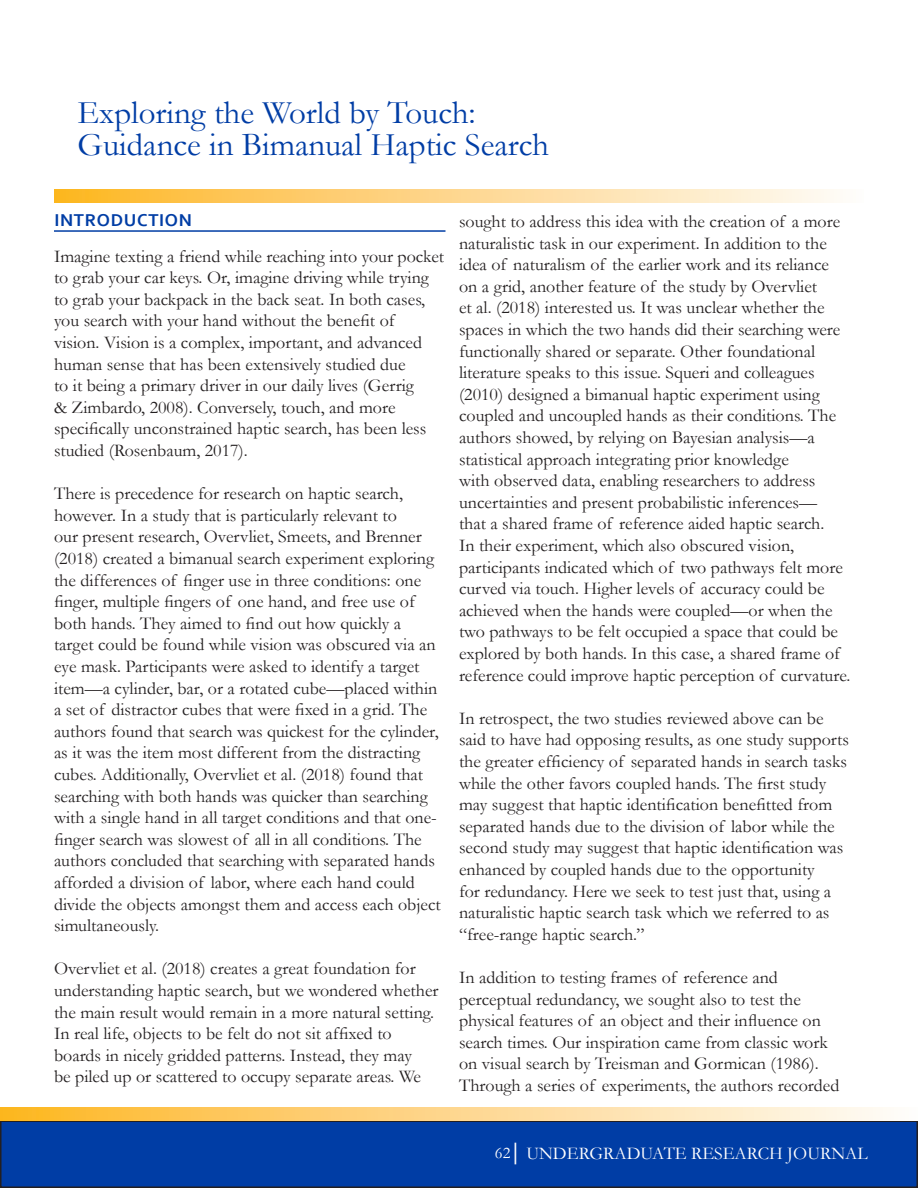
<style>
.page{position:relative;width:918px;height:1188px;background:#fff}
.page>*{position:absolute;margin:0;border:0;box-sizing:border-box;transform-origin:0 0}
.Figure-Table_Styles{font:33px/31.5px "Garamond";color:#003da5}
.Normal_Paragraph_Text_2{font:18px/21.6px "Garamond";color:#231f20}
.t1{font:18px "Garamond";color:#fff}
.Section_Headers{font:700 18px "Corbel";letter-spacing:.04em;color:#003da5}
.s1{font-size:16.5px}
</style>
<div class="page">
<div style="left:1px;top:1121px;width:916px;height:66px;background:#003da5"></div>
<div style="left:0;top:1120px;width:918px;height:68px;border:2px solid #231f20"></div>
<svg style="left:0;top:1107px;width:887px;height:13px"></svg>
<svg style="left:54px;top:189px;width:783px;height:13px"></svg>
<hr style="left:54px;top:230px;width:392px;height:2px;background:#003da5">
<p class="Figure-Table_Styles" style="left:78px;top:96px;width:473px">Exploring the World by Touch:<br>Guidance in Bimanual Haptic Search</p>
<p class="Section_Headers" style="left:54px;top:209px;width:139px">INTRODUCTION</p>
<p class="Normal_Paragraph_Text_2" style="left:54px;top:245px;width:392px">Imagine texting a friend while reaching into your pocket to grab your car keys. Or, imagine driving while trying to grab your backpack in the back seat. In both cases, you search with your hand without the benefit of vision. Vision is a complex, important, and advanced human sense that has been extensively studied due<br>to it being a primary driver in our daily lives (Gerrig<br>&amp; Zimbardo, 2008). Conversely, touch, and more specifically unconstrained haptic search, has been less studied (Rosenbaum, 2017).</p>
<p class="Normal_Paragraph_Text_2" style="left:54px;top:482px;width:388px">There is precedence for research on haptic search, however. In a study that is particularly relevant to<br>our present research, Overvliet, Smeets, and Brenner (2018) created a bimanual search experiment exploring the differences of finger use in three conditions: one finger, multiple fingers of one hand, and free use of both hands. They aimed to find out how quickly a target could be found while vision was obscured via an eye mask. Participants were asked to identify a target item—a cylinder, bar, or a rotated cube—placed within a set of distractor cubes that were fixed in a grid. The authors found that search was quickest for the cylinder, as it was the item most different from the distracting cubes. Additionally, Overvliet et al. (2018) found that searching with both hands was quicker than searching with a single hand in all target conditions and that one&shy;finger search was slowest of all in all conditions. The authors concluded that searching with separated hands afforded a division of labor, where each hand could divide the objects amongst them and access each object simultaneously.</p>
<p class="Normal_Paragraph_Text_2" style="left:54px;top:957px;width:386px">Overvliet et al. (2018) creates a great foundation for understanding haptic search, but we wondered whether the main result would remain in a more natural setting.<br>In real life, objects to be felt do not sit affixed to boards in nicely gridded patterns. Instead, they may<br>be piled up or scattered to occupy separate areas. We</p>
<p class="Normal_Paragraph_Text_2" style="left:459px;top:210px;width:393px">sought to address this idea with the creation of a more naturalistic task in our experiment. In addition to the idea of naturalism of the earlier work and its reliance on a grid, another feature of the study by Overvliet<br>et al. (2018) interested us. It was unclear whether the spaces in which the two hands did their searching were functionally shared or separate. Other foundational literature speaks to this issue. Squeri and colleagues (2010) designed a bimanual haptic experiment using coupled and uncoupled hands as their conditions. The authors showed, by relying on Bayesian analysis—a statistical approach integrating prior knowledge<br>with observed data, enabling researchers to address uncertainties and present probabilistic inferences—<br>that a shared frame of reference aided haptic search.<br>In their experiment, which also obscured vision, participants indicated which of two pathways felt more curved via touch. Higher levels of accuracy could be achieved when the hands were coupled—or when the two pathways to be felt occupied a space that could be explored by both hands. In this case, a shared frame of reference could improve haptic perception of curvature.</p>
<p class="Normal_Paragraph_Text_2" style="left:459px;top:707px;width:392px">In retrospect, the two studies reviewed above can be said to have had opposing results, as one study supports the greater efficiency of separated hands in search tasks while the other favors coupled hands. The first study may suggest that haptic identification benefitted from separated hands due to the division of labor while the second study may suggest that haptic identification was enhanced by coupled hands due to the opportunity<br>for redundancy. Here we seek to test just that, using a naturalistic haptic search task which we referred to as “free-range haptic search.”</p>
<p class="Normal_Paragraph_Text_2" style="left:459px;top:966px;width:382px">In addition to testing frames of reference and perceptual redundancy, we sought also to test the physical features of an object and their influence on search times. Our inspiration came from classic work on visual search by Treisman and Gormican (1986).<br>Through a series of experiments, the authors recorded</p>
<p class="t1" style="left:495px;top:1141px;width:374px"><span class="s1">62</span>│ UNDERGRADUATE RESEARCH JOURNAL</p>
</div>
